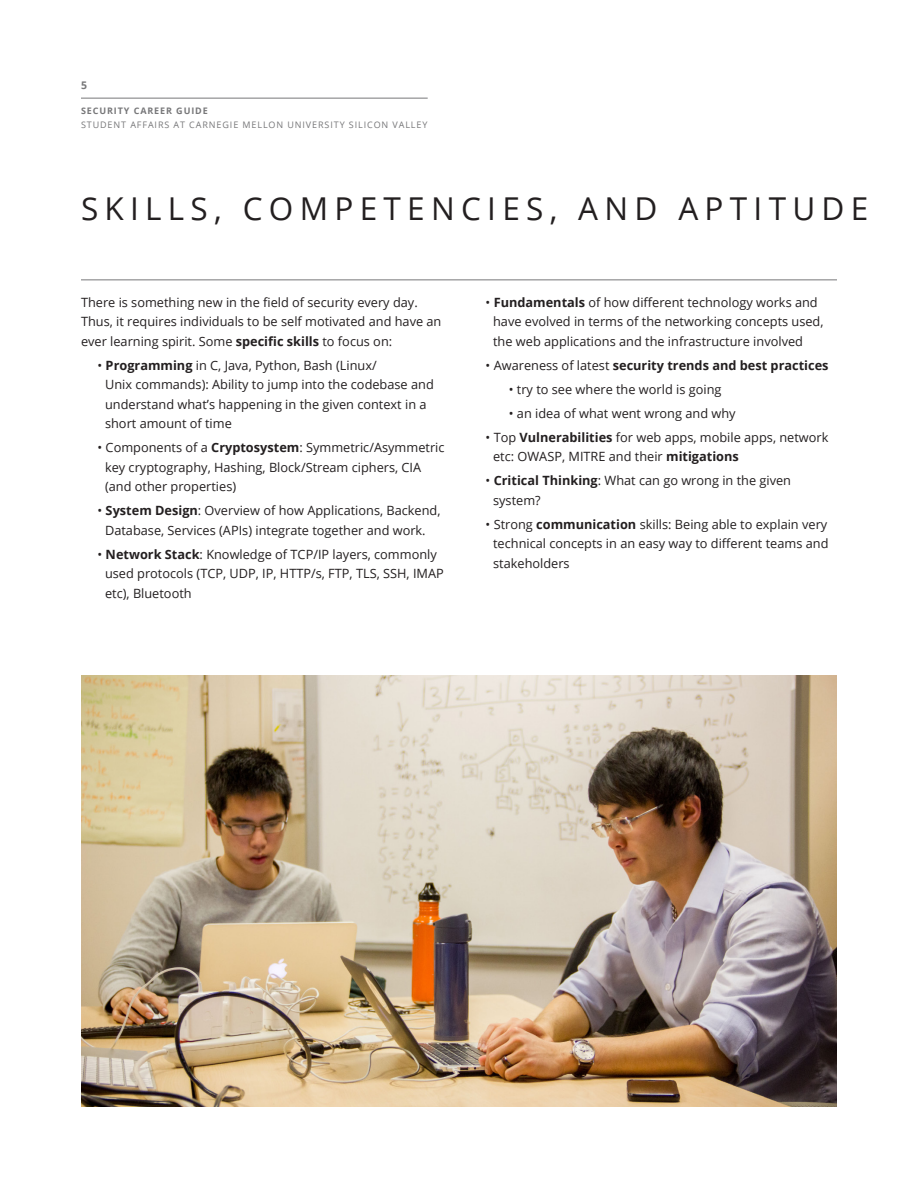
<style>
.page{position:relative;width:918px;height:1188px;background:#fff}
.page>*{position:absolute;margin:0;border:0;box-sizing:border-box;transform-origin:0 0}
.t1{font:31.5px "Open Sans";letter-spacing:.2em;color:#231f20}
.t2{font:12.75px/19.5px "Open Sans";color:#231f20}
.t3{font:700 12.75px "Open Sans";color:#231f20}
.t4{font:700 10.5px "Open Sans";color:#777779}
.t5{font:9px "Open Sans";letter-spacing:.1em;color:#777779}
.t6{font:700 9px "Open Sans";letter-spacing:.1em;color:#777779}
.s1{font-weight:700}
.s2{font-weight:400}
</style>
<div class="page">
<hr style="left:81px;top:98px;width:347px;height:1px;background:#777779">
<hr style="left:81px;top:279px;width:756px;height:1px;background:#777779">
<img style="left:82px;top:675px;width:755px;height:432px">
<p class="t4" style="left:81px;top:78px;width:7px">5</p>
<p class="t6" style="left:81px;top:104px;width:128px">SECURITY CAREER GUIDE</p>
<p class="t5" style="left:81px;top:118px;width:348px">STUDENT AFFAIRS AT CARNEGIE MELLON UNIVERSITY SILICON VALLEY</p>
<p class="t1" style="left:81px;top:187px;width:789px">SKILLS, COMPETENCIES, AND APTITUDE</p>
<p class="t2" style="left:81px;top:292px;width:362px">There is something new in the field of security every day.<br>Thus, it requires individuals to be self motivated and have an ever learning spirit. Some <span class="s1">specific skills</span> to focus on:</p>
<p class="t2" style="left:98px;top:355px;width:281px">• <span class="s1">Programming</span> in C, Java, Python, Bash (Linux/</p>
<p class="t2" style="left:105px;top:375px;width:330px">Unix commands): Ability to jump into the codebase and</p>
<p class="t2" style="left:105px;top:394px;width:323px">understand what’s happening in the given context in a</p>
<p class="t2" style="left:105px;top:414px;width:128px">short amount of time</p>
<p class="t2" style="left:98px;top:438px;width:348px">• Components of a <span class="s1">Cryptosystem</span>: Symmetric/Asymmetric</p>
<p class="t2" style="left:105px;top:457px;width:318px">key cryptography, Hashing, Block/Stream ciphers, CIA</p>
<p class="t2" style="left:105px;top:477px;width:133px">(and other properties)</p>
<p class="t2" style="left:98px;top:501px;width:345px">• <span class="s1">System Design</span>: Overview of how Applications, Backend,</p>
<p class="t2" style="left:105px;top:520px;width:322px">Database, Services (APIs) integrate together and work.</p>
<p class="t2" style="left:98px;top:544px;width:341px">• <span class="s1">Network Stack</span>: Knowledge of TCP/IP layers, commonly</p>
<p class="t2" style="left:105px;top:564px;width:340px">used protocols (TCP, UDP, IP, HTTP/s, FTP, TLS, SSH, IMAP</p>
<p class="t2" style="left:105px;top:583px;width:88px">etc), Bluetooth</p>
<p class="t2" style="left:486px;top:292px;width:334px">• <span class="s1">Fundamentals</span> of how different technology works and</p>
<p class="t2" style="left:493px;top:312px;width:332px">have evolved in terms of the networking concepts used,</p>
<p class="t2" style="left:493px;top:331px;width:311px">the web applications and the infrastructure involved</p>
<p class="t3" style="left:486px;top:356px;width:344px"><span class="s2">• Awareness of latest</span> security trends and best practices</p>
<p class="t2" style="left:509px;top:379px;width:214px">• try to see where the world is going</p>
<p class="t2" style="left:509px;top:403px;width:228px">• an idea of what went wrong and why</p>
<p class="t2" style="left:486px;top:427px;width:344px">• Top <span class="s1">Vulnerabilities</span> for web apps, mobile apps, network</p>
<p class="t2" style="left:493px;top:447px;width:247px">etc: OWASP, MITRE and their <span class="s1">mitigations</span></p>
<p class="t2" style="left:486px;top:471px;width:307px">• <span class="s1">Critical Thinking</span>: What can go wrong in the given</p>
<p class="t2" style="left:493px;top:490px;width:49px">system?</p>
<p class="t2" style="left:486px;top:514px;width:343px">• Strong <span class="s1">communication</span> skills: Being able to explain very</p>
<p class="t2" style="left:493px;top:534px;width:337px">technical concepts in an easy way to different teams and</p>
<p class="t2" style="left:493px;top:553px;width:78px">stakeholders</p>
</div>
